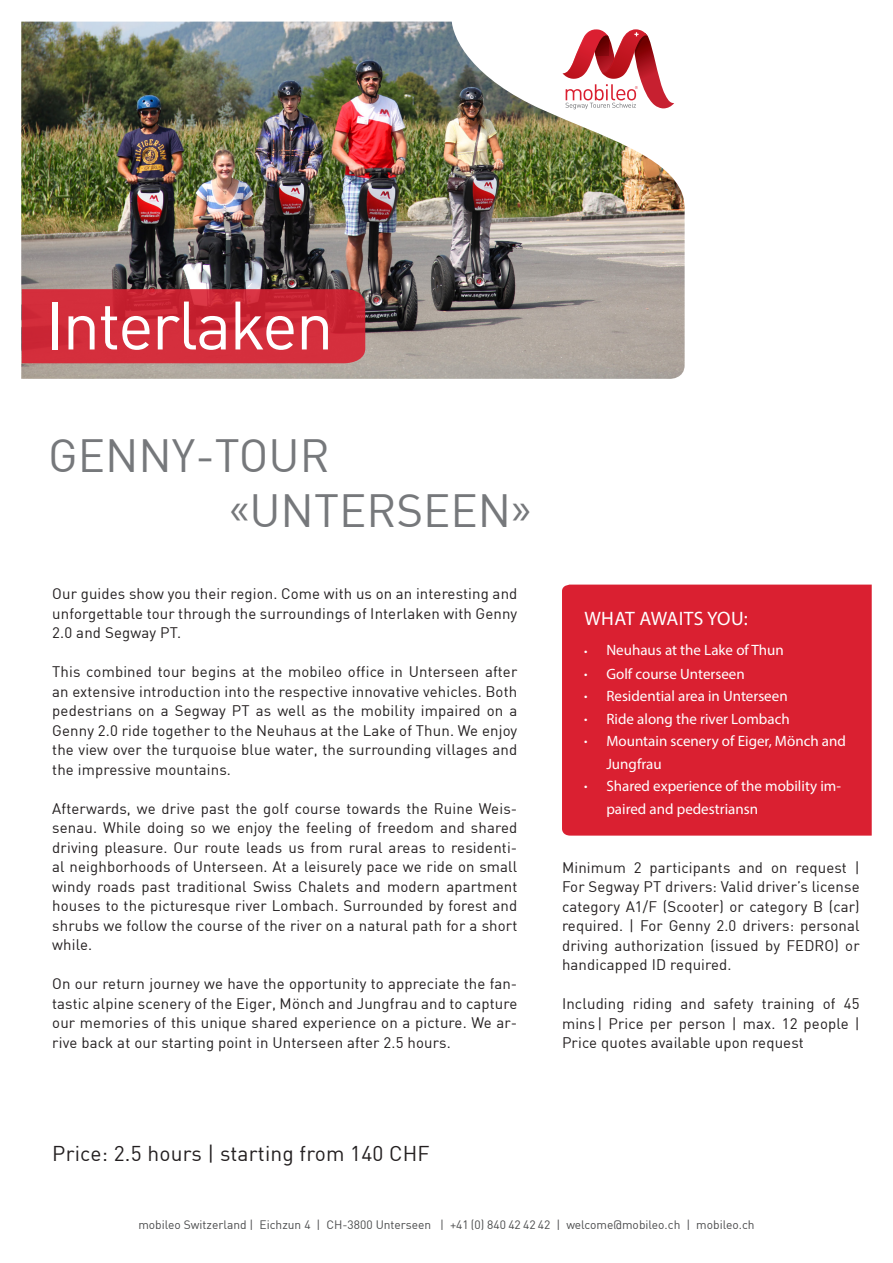
<style>
.page{position:relative;width:893px;height:1263px;background:#fff}
.page>*{position:absolute;margin:0;border:0;box-sizing:border-box;transform-origin:0 0}
.STADT_TITEL{font:67.35px "DIN";letter-spacing:-.03em;color:#fff}
.TOUR_TITEL{font:45.6px "DIN";color:#76787b}
.PREIS{font:21px "DIN";letter-spacing:.01em;color:#231f20}
.t1{font:19.5px "Myriad Pro";letter-spacing:.015em;color:#fff}
.GRUNDTEXT{font:15px/19.5px "DIN";letter-spacing:.01em;color:#231f20;text-align:justify}
.t2{font:15px/22.5px "Myriad Pro";color:#fff}
.FUSSZEILE{font:12px "DIN";color:#4b4c4d}
.s1{font-family:"Myriad Pro"}
.s2{font-size:12px}
</style>
<div class="page">
<img style="left:21px;top:22px;width:664px;height:357px">
<svg style="left:22px;top:289px;width:343px;height:74px;background:#cf2a39"></svg>
<img style="left:451px;top:21px;width:234px;height:199px">
<svg style="left:562px;top:29px;width:112px;height:80px"></svg>
<div style="left:562px;top:585px;width:310px;height:251px;background:#da2031"></div>
<p class="STADT_TITEL" style="left:45px;top:283px;width:290px">Interlaken</p>
<p class="TOUR_TITEL" style="left:48px;top:428px;width:283px">GENNY-TOUR</p>
<p class="TOUR_TITEL" style="left:230px;top:482px;width:303px"><span class="s1">«</span>UNTERSEEN<span class="s1">»</span></p>
<p class="GRUNDTEXT" style="left:52px;top:584px;width:467px">Our guides show you their region. Come with us on an interesting and unforgettable tour through the surroundings of Interlaken with Genny 2.0 and Segway PT.</p>
<p class="GRUNDTEXT" style="left:52px;top:662px;width:467px">This combined tour begins at the mobileo office in Unterseen after an extensive introduction into the respective innovative vehicles. Both pedestrians on a Segway PT as well as the mobility impaired on a Genny 2.0 ride together to the Neuhaus at the Lake of Thun. We enjoy the view over the turquoise blue water, the surrounding villages and the impressive mountains.</p>
<p class="GRUNDTEXT" style="left:52px;top:798px;width:467px">Afterwards, we drive past the golf course towards the Ruine Weis&shy;senau. While doing so we enjoy the feeling of freedom and shared driving pleasure. Our route leads us from rural areas to residenti&shy;al neighborhoods of Unterseen. At a leisurely pace we ride on small windy roads past traditional Swiss Chalets and modern apartment houses to the picturesque river Lombach. Surrounded by forest and shrubs we follow the course of the river on a natural path for a short while.</p>
<p class="GRUNDTEXT" style="left:52px;top:974px;width:467px">On our return journey we have the opportunity to appreciate the fan&shy;tastic alpine scenery of the Eiger, Mönch and Jungfrau and to capture our memories of this unique shared experience on a picture. We ar&shy;rive back at our starting point in Unterseen after 2.5 hours.</p>
<p class="t1" style="left:584px;top:606px;width:165px">WHAT AWAITS YOU:</p>
<p class="t2" style="left:584px;top:639px;width:201px"><span class="s2">•</span> Neuhaus at the Lake of Thun</p>
<p class="t2" style="left:584px;top:662px;width:162px"><span class="s2">•</span> Golf course Unterseen</p>
<p class="t2" style="left:584px;top:684px;width:205px"><span class="s2">•</span> Residential area in Unterseen</p>
<p class="t2" style="left:584px;top:707px;width:207px"><span class="s2">•</span> Ride along the river Lombach</p>
<p class="t2" style="left:606px;top:729px;width:241px;text-indent:-22px"><span class="s2">•</span> Mountain scenery of Eiger, Mönch and<br>Jungfrau</p>
<p class="t2" style="left:606px;top:774px;width:236px;text-indent:-22px"><span class="s2">•</span> Shared experience of the mobility im&shy;paired and pedestriansn</p>
<p class="GRUNDTEXT" style="left:562px;top:857px;width:299px">Minimum 2 participants and on request | For Segway PT drivers: Valid driver’s license category A1/F (Scooter) or category B (car) required. | For Genny 2.0 drivers: personal driving authorization (issued by FEDRO) or handicapped ID required.</p>
<p class="GRUNDTEXT" style="left:562px;top:994px;width:299px">Including riding and safety training of 45 mins | Price per person | max. 12 people | Price quotes available upon request</p>
<p class="PREIS" style="left:52px;top:1140px;width:379px">Price: 2.5 hours | starting from 140 CHF</p>
<p class="FUSSZEILE" style="left:138px;top:1217px;width:618px">mobileo Switzerland | Eichzun 4 | CH-3800 Unterseen | +41 (0) 840 42 42 42 | welcome@mobileo.ch | mobileo.ch</p>
</div>
